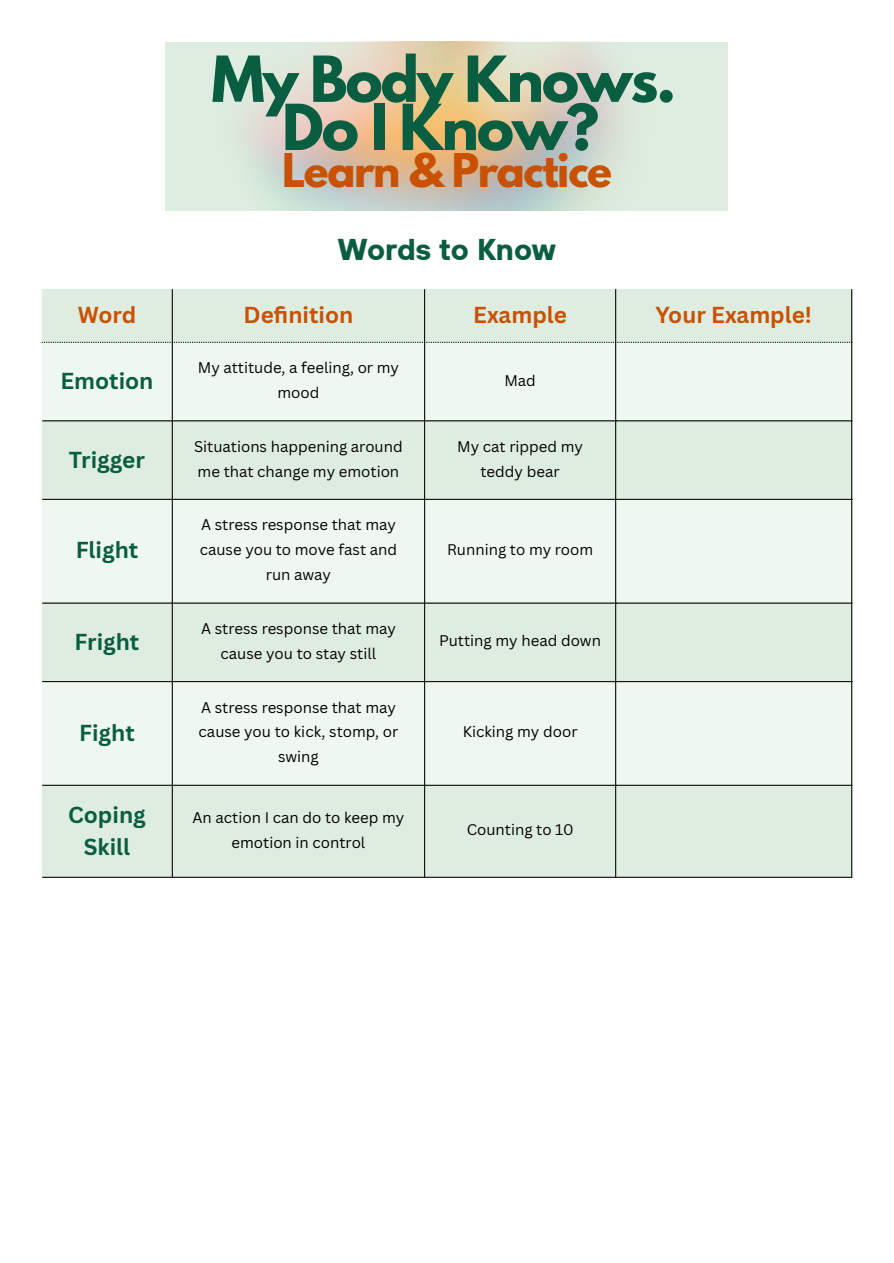
<style>
.page{position:relative;width:894px;height:1263px;background:#fff}
.page>*{position:absolute;margin:0;border:0;box-sizing:border-box;transform-origin:0 0}
.t1{font:700 56.25px "League Spartan";letter-spacing:-.035em;color:#095d40}
.t2{font:700 41.1px "League Spartan";letter-spacing:-.035em;color:#c85103}
.t3{font:700 30px "TT Hoves";letter-spacing:-.005em;color:#095d40}
.t4{font:700 22.5px/31.5px "Canva Sans";color:#095d40;text-align:center}
.t5{font:700 22.5px "Canva Sans";color:#c85103}
.t6{font:15px/24.8px "Canva Sans";color:#000;text-align:center}
</style>
<div class="page">
<div style="left:165px;top:42px;width:563px;height:168px;background:#deede0"></div>
<img style="left:245px;top:42px;width:379px;height:168px">
<div style="left:42px;top:289px;width:808px;height:588px;background:#deede0"></div>
<svg style="left:42px;top:343px;width:808px;height:442px;fill:#eff8f0"></svg>
<hr style="left:172px;top:289px;width:1px;height:588px;background:#101010">
<hr style="left:424px;top:289px;width:1px;height:588px;background:#101010">
<hr style="left:615px;top:289px;width:1px;height:588px;background:#101010">
<hr style="left:850px;top:289px;width:2px;height:588px;background:#101010">
<hr style="left:42px;top:420px;width:810px;height:1px;background:#101010">
<hr style="left:42px;top:499px;width:810px;height:1px;background:#101010">
<hr style="left:42px;top:602px;width:810px;height:2px;background:#101010">
<hr style="left:42px;top:681px;width:810px;height:1px;background:#101010">
<hr style="left:42px;top:785px;width:810px;height:1px;background:#101010">
<hr style="left:42px;top:877px;width:810px;height:1px;background:#101010">
<svg style="left:42px;top:342px;width:809px;height:1px"></svg>
<p class="t1" style="left:211px;top:51px;width:466px">My Body Knows.</p>
<p class="t1" style="left:282px;top:99px;width:318px">Do I Know?</p>
<p class="t2" style="left:282px;top:150px;width:331px">Learn &amp; Practice</p>
<p class="t3" style="left:338px;top:230px;width:219px">Words to Know</p>
<p class="t5" style="left:78px;top:299px;width:60px">Word</p>
<p class="t5" style="left:243px;top:299px;width:111px">Defi nition</p>
<p class="t5" style="left:473px;top:299px;width:95px">Example</p>
<p class="t5" style="left:655px;top:299px;width:158px">Your Example!</p>
<p class="t4" style="left:60px;top:365px;width:94px">Emotion</p>
<p class="t6" style="left:198px;top:355px;width:203px">My attitude, a feeling, or my mood</p>
<p class="t6" style="left:504px;top:367px;width:33px">Mad</p>
<p class="t4" style="left:69px;top:443px;width:77px">Trigger</p>
<p class="t6" style="left:194px;top:434px;width:210px;text-align:left">Situations happening around me that change my emotion</p>
<p class="t6" style="left:457px;top:434px;width:127px">My cat ripped my teddy bear</p>
<p class="t4" style="left:76px;top:534px;width:64px">Flight</p>
<p class="t6" style="left:200px;top:512px;width:199px">A stress response that may cause you to move fast and run away</p>
<p class="t4" style="left:74px;top:625px;width:66px">Fright</p>
<p class="t6" style="left:201px;top:616px;width:196px">A stress response that may cause you to stay still</p>
<p class="t4" style="left:79px;top:716px;width:57px">Fight</p>
<p class="t6" style="left:198px;top:694px;width:201px">A stress response that may cause you to kick, stomp, or swing</p>
<p class="t4" style="left:68px;top:798px;width:79px">Coping<br>Skill</p>
<p class="t6" style="left:192px;top:805px;width:213px">An action I can do to keep my emotion in control</p>
<p class="t6" style="left:447px;top:537px;width:148px">Running to my room</p>
<p class="t6" style="left:439px;top:628px;width:163px">Putting my head down</p>
<p class="t6" style="left:462px;top:719px;width:116px">Kicking my door</p>
<p class="t6" style="left:466px;top:817px;width:108px">Counting to 10</p>
</div>
